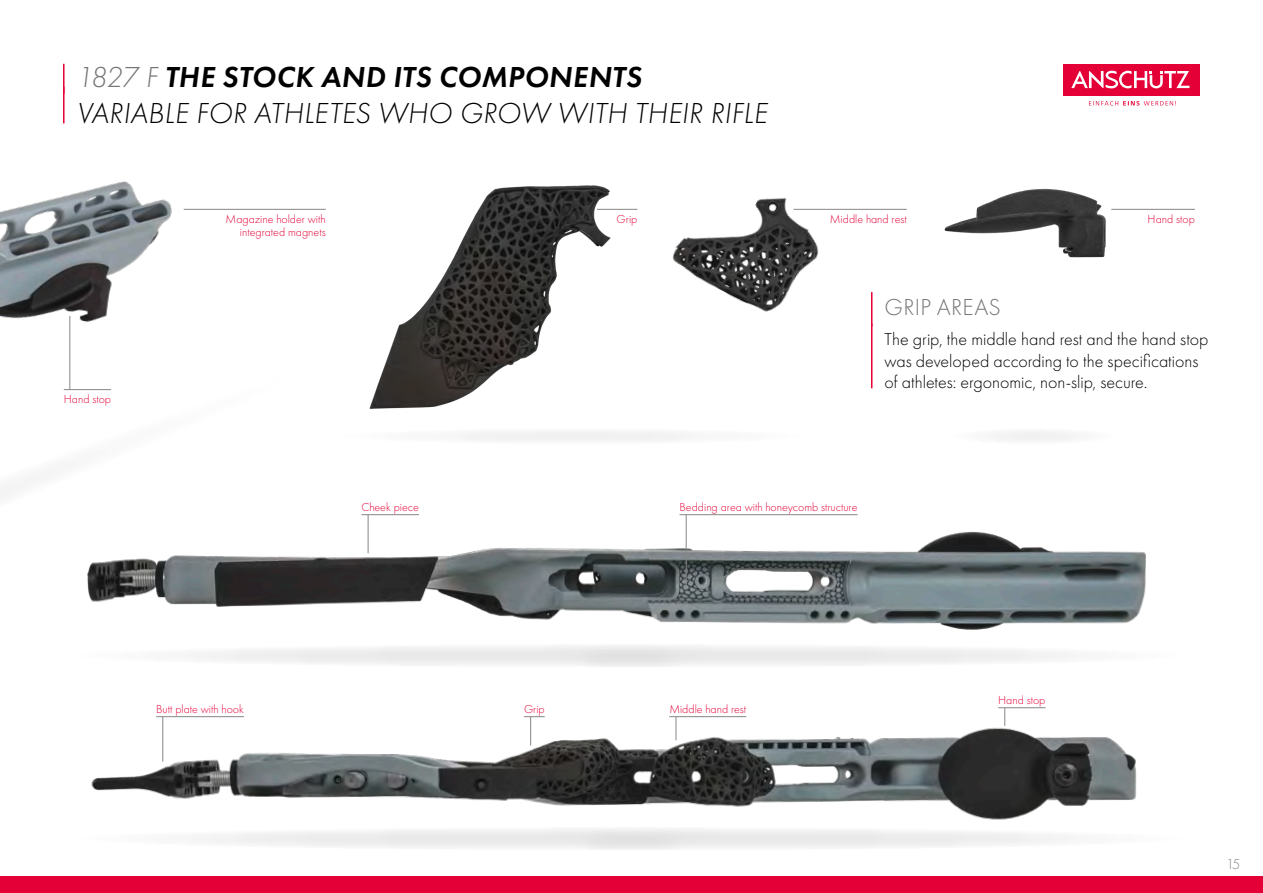
<style>
.page{position:relative;width:1263px;height:893px;background:#fff}
.page>*{position:absolute;margin:0;border:0;box-sizing:border-box;transform-origin:0 0}
.t1{font:italic 300 30px/36px "Futura PT";letter-spacing:.01em;color:#000}
.t2{font:300 24px "Futura PT";letter-spacing:.01em;color:#767574}
.t3{font:300 18px/21.6px "Futura PT";color:#000}
.t4{font:300 15px "Futura PT";color:#868685}
.t5{font:300 12px/12.8px "Futura PT";color:#e40037;text-align:right}
.s1{color:#767574}
.s2{font-weight:600}
</style>
<div class="page">
<div style="left:1063px;top:64px;width:136px;height:31px;background:#e40037"></div>
<svg style="left:1089px;top:101px;width:87px;height:5px"></svg>
<svg style="left:1071px;top:71px;width:118px;height:17px"></svg>
<div style="left:0;top:876px;width:1263px;height:17px;background:#e40037"></div>
<img style="left:369px;top:185px;width:243px;height:224px">
<hr style="left:63px;top:64px;width:2px;height:30px;background:#e40037">
<hr style="left:63px;top:87px;width:2px;height:36px;background:#e40037">
<img style="left:0;top:181px;width:184px;height:174px">
<div style="left:333px;top:428px;width:482px;height:16px;background:#f7f7f7;border-radius:50%"></div>
<div style="left:946px;top:428px;width:174px;height:16px;background:#f7f7f7;border-radius:50%"></div>
<img style="left:342px;top:714px;width:795px;height:106px">
<div style="left:64px;top:826px;width:1135px;height:24px;background:linear-gradient(to right,#f2f2f2,#f3f3f3);border-radius:50%"></div>
<svg style="left:0;top:355px;width:342px;height:474px"></svg>
<hr style="left:871px;top:292px;width:1px;height:34px;background:#e40037">
<hr style="left:871px;top:324px;width:1px;height:64px;background:#e40037">
<svg style="left:60px;top:644px;width:1139px;height:23px;fill:#f1f1f1"></svg>
<img style="left:79px;top:515px;width:1067px;height:122px">
<hr style="left:361px;top:514px;width:58px;height:1px;background:#868685">
<hr style="left:368px;top:515px;width:1px;height:38px;background:#868685">
<hr style="left:679px;top:514px;width:178px;height:1px;background:#868685">
<hr style="left:686px;top:515px;width:1px;height:74px;background:#868685">
<hr style="left:998px;top:707px;width:47px;height:1px;background:#868685">
<svg style="left:1004px;top:708px;width:1px;height:18px"></svg>
<hr style="left:669px;top:716px;width:77px;height:1px;background:#868685">
<svg style="left:676px;top:717px;width:1px;height:23px"></svg>
<svg style="left:524px;top:716px;width:21px;height:29px"></svg>
<hr style="left:156px;top:716px;width:88px;height:1px;background:#868685">
<hr style="left:163px;top:717px;width:1px;height:45px;background:#868685">
<hr style="left:70px;top:316px;width:1px;height:74px;background:#868685">
<hr style="left:64px;top:389px;width:47px;height:1px;background:#868685">
<hr style="left:184px;top:209px;width:142px;height:1px;background:#868685">
<hr style="left:1111px;top:209px;width:84px;height:1px;background:#868685">
<hr style="left:793px;top:209px;width:114px;height:1px;background:#868685">
<img style="left:944px;top:188px;width:162px;height:70px">
<img style="left:672px;top:198px;width:167px;height:114px">
<hr style="left:597px;top:209px;width:40px;height:1px;background:#868685">
<h1 class="t1" style="left:77px;top:59px;width:692px"><span class="s1">1827 F</span> <span class="s2">THE STOCK AND ITS COMPONENTS<br></span>VARIABLE FOR ATHLETES WHO GROW WITH THEIR RIFLE</h1>
<p class="t5" style="left:64px;top:393px;width:49px">Hand stop</p>
<p class="t5" style="left:226px;top:213px;width:102px">Magazine holder with integrated magnets</p>
<p class="t5" style="left:617px;top:213px;width:22px">Grip</p>
<p class="t5" style="left:830px;top:213px;width:78px">Middle hand rest</p>
<p class="t5" style="left:1147px;top:213px;width:49px">Hand stop</p>
<h2 class="t2" style="left:885px;top:293px;width:118px">GRIP AREAS</h2>
<h3 class="t3" style="left:884px;top:328px;width:325px">The grip, the middle hand rest and the hand stop was developed according to the specifications of athletes: ergonomic, non-slip, secure.</h3>
<p class="t5" style="left:361px;top:501px;width:59px">Cheek piece</p>
<p class="t5" style="left:679px;top:501px;width:179px">Bedding area with honeycomb structure</p>
<p class="t5" style="left:156px;top:703px;width:89px">Butt plate with hook</p>
<p class="t5" style="left:524px;top:703px;width:22px">Grip</p>
<p class="t5" style="left:669px;top:703px;width:78px">Middle hand rest</p>
<p class="t5" style="left:998px;top:694px;width:49px">Hand stop</p>
<p class="t4" style="left:1226px;top:855px;width:16px">15</p>
</div>
